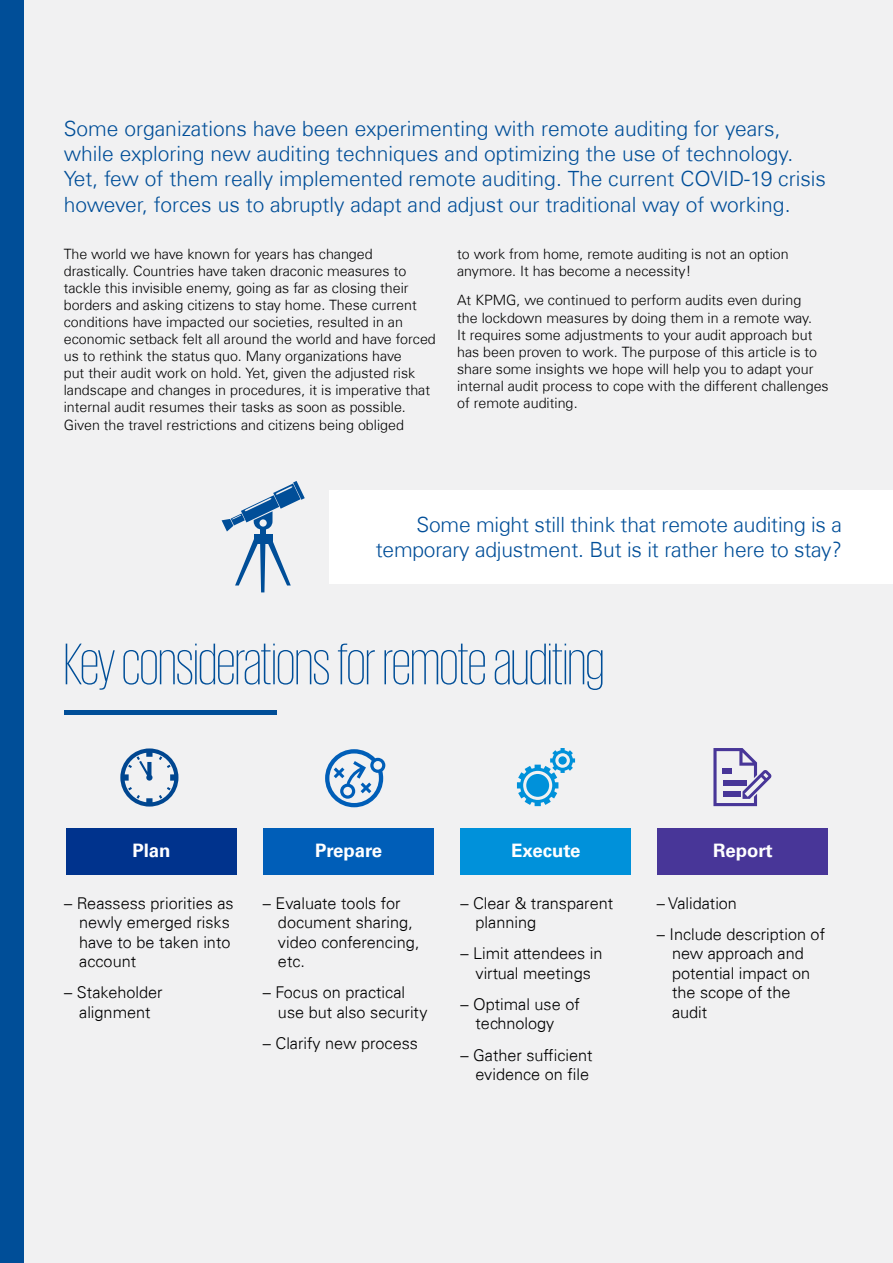
<style>
.page{position:relative;width:893px;height:1263px;background:#f1f1f2}
.page>*{position:absolute;margin:0;border:0;box-sizing:border-box;transform-origin:0 0}
.t1{font:200 60px "KPMG";letter-spacing:-.01em;color:#004e98}
.t2{font:300 21px/25.2px "Universfor KPMG";color:#004e98}
.t3{font:700 18.6px "Univers 65";color:#fff}
.t4{font:300 16.2px/19.5px "Univers 45";color:#000}
.t5{font:300 14.25px/17.1px "Universfor KPMG";color:#000}
</style>
<div class="page">
<div style="left:0;top:0;width:23px;height:1263px;background:#004e98"></div>
<hr style="left:64px;top:710px;width:212px;height:4px;background:#004e98">
<div style="left:329px;top:490px;width:564px;height:93px;background:#fff"></div>
<div style="left:66px;top:828px;width:171px;height:47px;background:#00338d"></div>
<div style="left:263px;top:828px;width:171px;height:47px;background:#005eb8"></div>
<div style="left:460px;top:828px;width:171px;height:47px;background:#0091da"></div>
<div style="left:657px;top:828px;width:171px;height:47px;background:#483698"></div>
<svg style="left:120px;top:748px;width:58px;height:58px"></svg>
<svg style="left:517px;top:748px;width:58px;height:58px"></svg>
<svg style="left:325px;top:749px;width:60px;height:58px"></svg>
<svg style="left:713px;top:748px;width:59px;height:58px"></svg>
<svg style="left:222px;top:481px;width:83px;height:111px"></svg>
<p class="t2" style="left:64px;top:116px;width:764px">Some organizations have been experimenting with remote auditing for years, while exploring new auditing techniques and optimizing the use of technology.<br>Yet, few of them really implemented remote auditing. The current COVID-19 crisis however, forces us to abruptly adapt and adjust our traditional way of working.</p>
<p class="t5" style="left:64px;top:245px;width:374px">The world we have known for years has changed drastically. Countries have taken draconic measures to tackle this invisible enemy, going as far as closing their borders and asking citizens to stay home. These current conditions have impacted our societies, resulted in an economic setback felt all around the world and have forced us to rethink the status quo. Many organizations have<br>put their audit work on hold. Yet, given the adjusted risk landscape and changes in procedures, it is imperative that internal audit resumes their tasks as soon as possible.<br>Given the travel restrictions and citizens being obliged</p>
<p class="t5" style="left:457px;top:245px;width:333px">to work from home, remote auditing is not an option anymore. It has become a necessity!</p>
<p class="t5" style="left:457px;top:292px;width:373px">At KPMG, we continued to perform audits even during<br>the lockdown measures by doing them in a remote way.<br>It requires some adjustments to your audit approach but has been proven to work. The purpose of this article is to share some insights we hope will help you to adapt your internal audit process to cope with the different challenges of remote auditing.</p>
<h2 class="t2" style="left:376px;top:512px;width:468px;text-align:right">Some might still think that remote auditing is a temporary adjustment. But is it rather here to stay?</h2>
<h1 class="t1" style="left:64px;top:635px;width:542px">Key considerations for remote auditing</h1>
<h3 class="t3" style="left:132px;top:840px;width:40px">Plan</h3>
<h3 class="t3" style="left:315px;top:840px;width:69px">Prepare</h3>
<h3 class="t3" style="left:511px;top:840px;width:71px">Execute</h3>
<h3 class="t3" style="left:713px;top:840px;width:61px">Report</h3>
<p class="t4" style="left:79px;top:893px;width:156px;text-indent:-15px">– Reassess priorities as newly emerged risks have to be taken into account</p>
<p class="t4" style="left:64px;top:983px;width:100px;text-align:center">– Stakeholder alignment</p>
<p class="t4" style="left:476px;top:893px;width:139px;text-indent:-15px">– Clear &amp; transparent planning</p>
<p class="t4" style="left:460px;top:944px;width:144px;text-align:center">– Limit attendees in virtual meetings</p>
<p class="t4" style="left:476px;top:994px;width:106px;text-indent:-15px">– Optimal use of technology</p>
<p class="t4" style="left:460px;top:1045px;width:134px;text-align:right">– Gather sufficient evidence on file</p>
<p class="t4" style="left:278px;top:893px;width:143px;text-indent:-15px">– Evaluate tools for document sharing, video conferencing, etc.</p>
<p class="t4" style="left:278px;top:983px;width:151px;text-indent:-15px">– Focus on practical use but also security</p>
<p class="t4" style="left:263px;top:1033px;width:157px">– Clarify new process</p>
<p class="t4" style="left:657px;top:893px;width:82px">– Validation</p>
<p class="t4" style="left:672px;top:924px;width:155px;text-indent:-15px">– Include description of new approach and potential impact on the scope of the audit</p>
</div>
